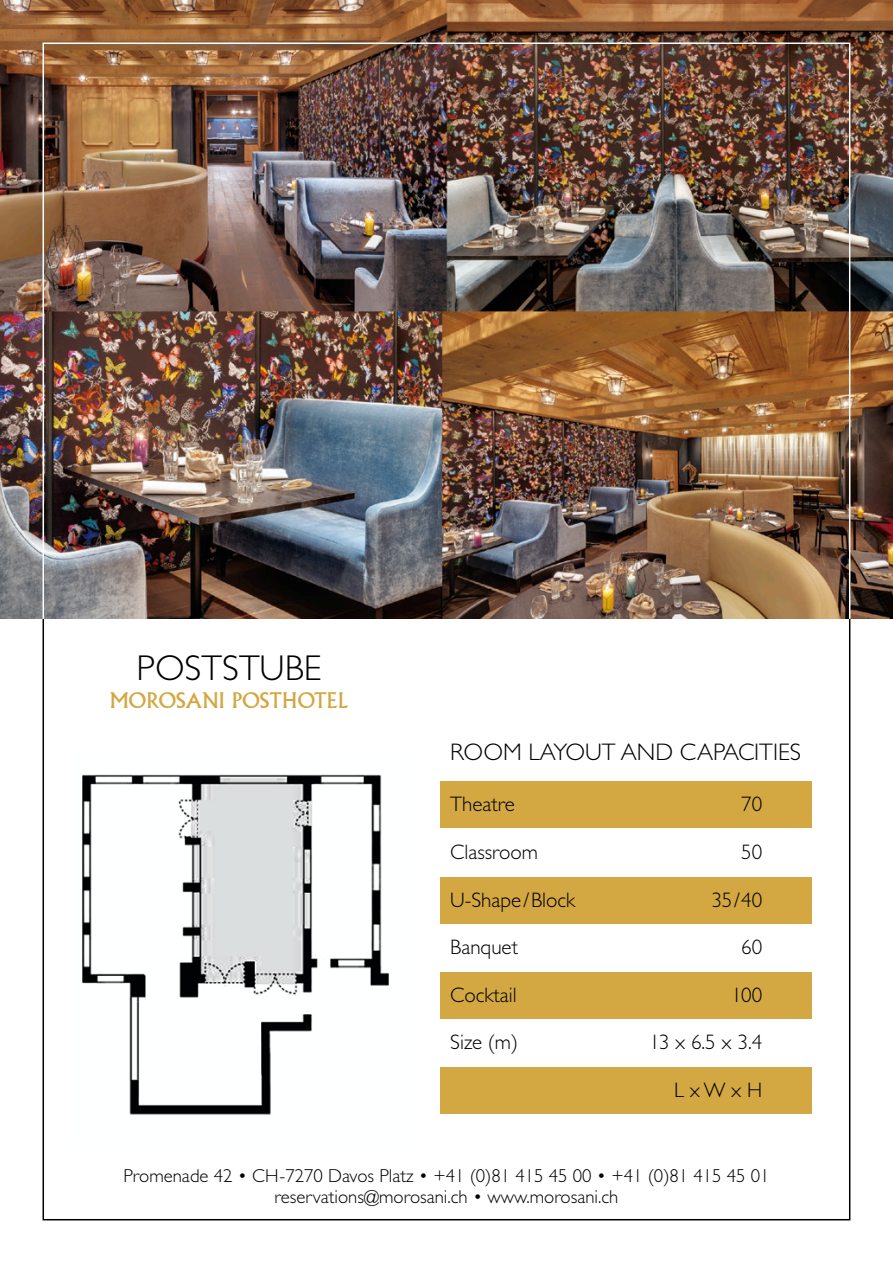
<style>
.page{position:relative;width:893px;height:1263px;background:#fff}
.page>*{position:absolute;margin:0;border:0;box-sizing:border-box;transform-origin:0 0}
.t1{font:300 36px "Gill Sans Std";color:#000}
.t2{font:300 24px "Gill Sans Std";color:#000}
.t3{font:300 21px "Gill Sans Std";color:#000}
.t4{font:21px "Albertus";color:#d3a742}
.t5{font:300 18.75px/21.8px "Gill Sans Std";color:#000;text-align:center}
</style>
<div class="page">
<img style="left:0;top:0;width:893px;height:619px">
<img style="left:82px;top:774px;width:307px;height:341px">
<div style="left:440px;top:781px;width:372px;height:47px;background:#d3a742"></div>
<div style="left:440px;top:876px;width:372px;height:47px;background:#d3a742"></div>
<div style="left:440px;top:972px;width:372px;height:46px;background:#d3a742"></div>
<div style="left:440px;top:1067px;width:372px;height:46px;background:#d3a742"></div>
<p class="t1" style="left:137px;top:648px;width:186px">POSTSTUBE</p>
<p class="t4" style="left:110px;top:688px;width:240px">MOROSANI POSTHOTEL</p>
<p class="t2" style="left:450px;top:738px;width:352px">ROOM LAYOUT AND CAPACITIES</p>
<p class="t3" style="left:450px;top:793px;width:66px">Theatre</p>
<p class="t3" style="left:741px;top:793px;width:22px">70</p>
<p class="t3" style="left:450px;top:840px;width:89px">Classroom</p>
<p class="t3" style="left:741px;top:840px;width:22px">50</p>
<p class="t3" style="left:450px;top:888px;width:126px">U-Shape/Block</p>
<p class="t3" style="left:711px;top:888px;width:52px">35/40</p>
<p class="t3" style="left:450px;top:935px;width:69px">Banquet</p>
<p class="t3" style="left:741px;top:935px;width:22px">60</p>
<p class="t3" style="left:450px;top:983px;width:68px">Cocktail</p>
<p class="t3" style="left:731px;top:983px;width:32px">100</p>
<p class="t3" style="left:450px;top:1030px;width:69px">Size (m)</p>
<p class="t3" style="left:649px;top:1030px;width:114px">13 x 6.5 x 3.4</p>
<p class="t3" style="left:674px;top:1078px;width:89px">L x W x H</p>
<p class="t5" style="left:123px;top:1165px;width:648px">Promenade 42 • CH-7270 Davos Platz • +41 (0)81 415 45 00 • +41 (0)81 415 45 01 reservations@morosani.ch • www.morosani.ch</p>
</div>
